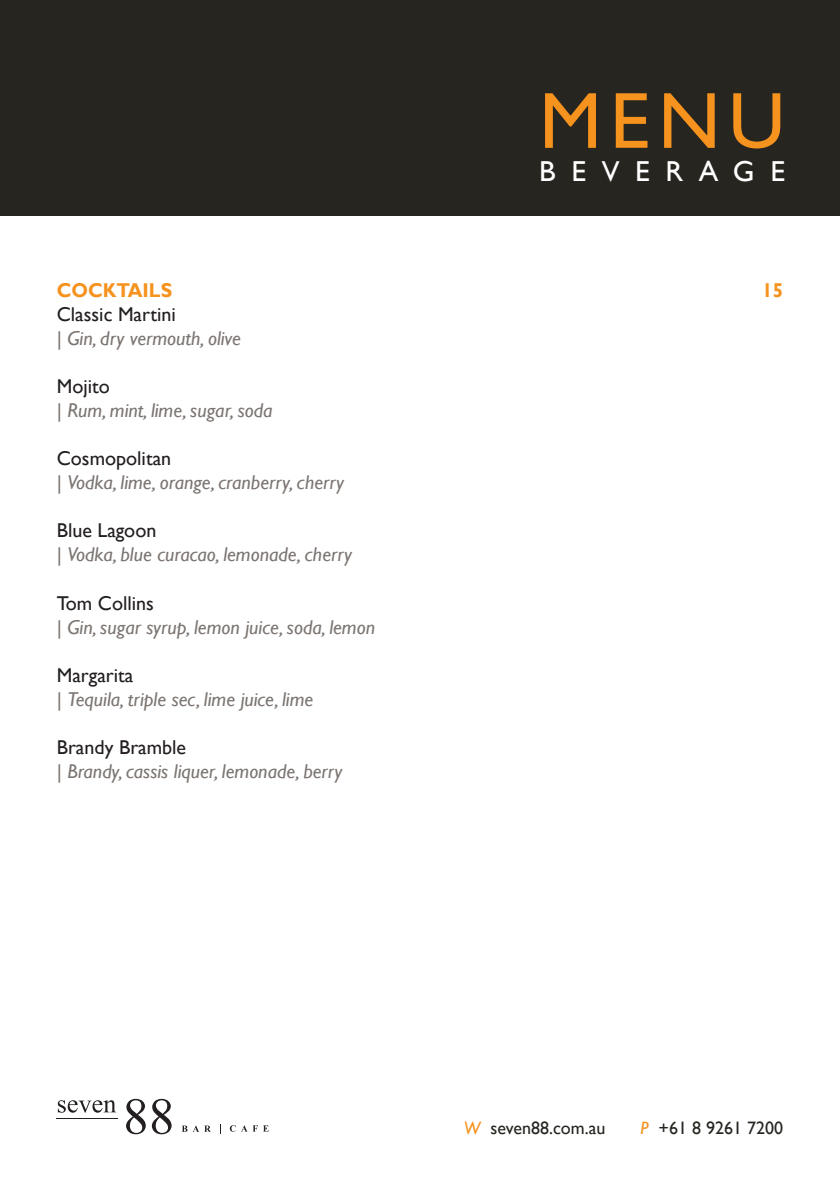
<style>
.page{position:relative;width:840px;height:1191px;background:#fff}
.page>*{position:absolute;margin:0;border:0;box-sizing:border-box;transform-origin:0 0}
.t1{font:80px "Gill Sans";color:#f6921e}
.t2{font:28.8px "Gill Sans";letter-spacing:.53em;color:#fff}
.t3{font:italic 20px "Gill Sans";color:#7c7571}
.t4{font:20px "Gill Sans";color:#231f20}
.t5{font:700 20px "Gill Sans";color:#f6921e;scale:.95 1}
.t6{font:18px "Gill Sans";color:#272520}
.s1{font-style:normal}
.s2{font-style:italic;color:#f6921e}
</style>
<div class="page">
<div style="left:0;top:0;width:839px;height:215px;background:#272520"></div>
<svg style="left:58px;top:1100px;width:58px;height:12px"></svg>
<svg style="left:126px;top:1098px;width:20px;height:36px"></svg>
<svg style="left:152px;top:1098px;width:19px;height:36px"></svg>
<svg style="left:182px;top:1125px;width:28px;height:6px"></svg>
<svg style="left:230px;top:1125px;width:5px;height:6px"></svg>
<svg style="left:241px;top:1125px;width:27px;height:6px"></svg>
<hr style="left:57px;top:1118px;width:61px;height:1px;background:#231f20">
<p class="t1" style="left:539px;top:74px;width:247px">MENU</p>
<p class="t2" style="left:539px;top:155px;width:247px">BEVERAGE</p>
<p class="t5" style="left:57px;top:279px;width:123px">COCKTAILS</p>
<p class="t5" style="left:761px;top:279px;width:24px">15</p>
<p class="t4" style="left:57px;top:303px;width:121px">Classic Martini</p>
<p class="t3" style="left:57px;top:327px;width:185px"><span class="s1">|</span> Gin, dry vermouth, olive</p>
<p class="t4" style="left:57px;top:375px;width:55px">Mojito</p>
<p class="t3" style="left:57px;top:399px;width:217px"><span class="s1">|</span> Rum, mint, lime, sugar, soda</p>
<p class="t4" style="left:57px;top:447px;width:116px">Cosmopolitan</p>
<p class="t3" style="left:57px;top:471px;width:288px"><span class="s1">|</span> Vodka, lime, orange, cranberry, cherry</p>
<p class="t4" style="left:57px;top:519px;width:101px">Blue Lagoon</p>
<p class="t3" style="left:57px;top:543px;width:296px"><span class="s1">|</span> Vodka, blue curacao, lemonade, cherry</p>
<p class="t4" style="left:57px;top:591px;width:99px">Tom Collins</p>
<p class="t3" style="left:57px;top:615px;width:319px"><span class="s1">|</span> Gin, sugar syrup, lemon juice, soda, lemon</p>
<p class="t4" style="left:57px;top:663px;width:78px">Margarita</p>
<p class="t3" style="left:57px;top:687px;width:258px"><span class="s1">|</span> Tequila, triple sec, lime juice, lime</p>
<p class="t4" style="left:57px;top:735px;width:131px">Brandy Bramble</p>
<p class="t3" style="left:57px;top:759px;width:287px"><span class="s1">|</span> Brandy, cassis liquer, lemonade, berry</p>
<p class="t6" style="left:463px;top:1117px;width:143px"><span class="s2">W</span> seven88.com.au</p>
<p class="t6" style="left:640px;top:1117px;width:144px"><span class="s2">P</span> +61 8 9261 7200</p>
</div>
